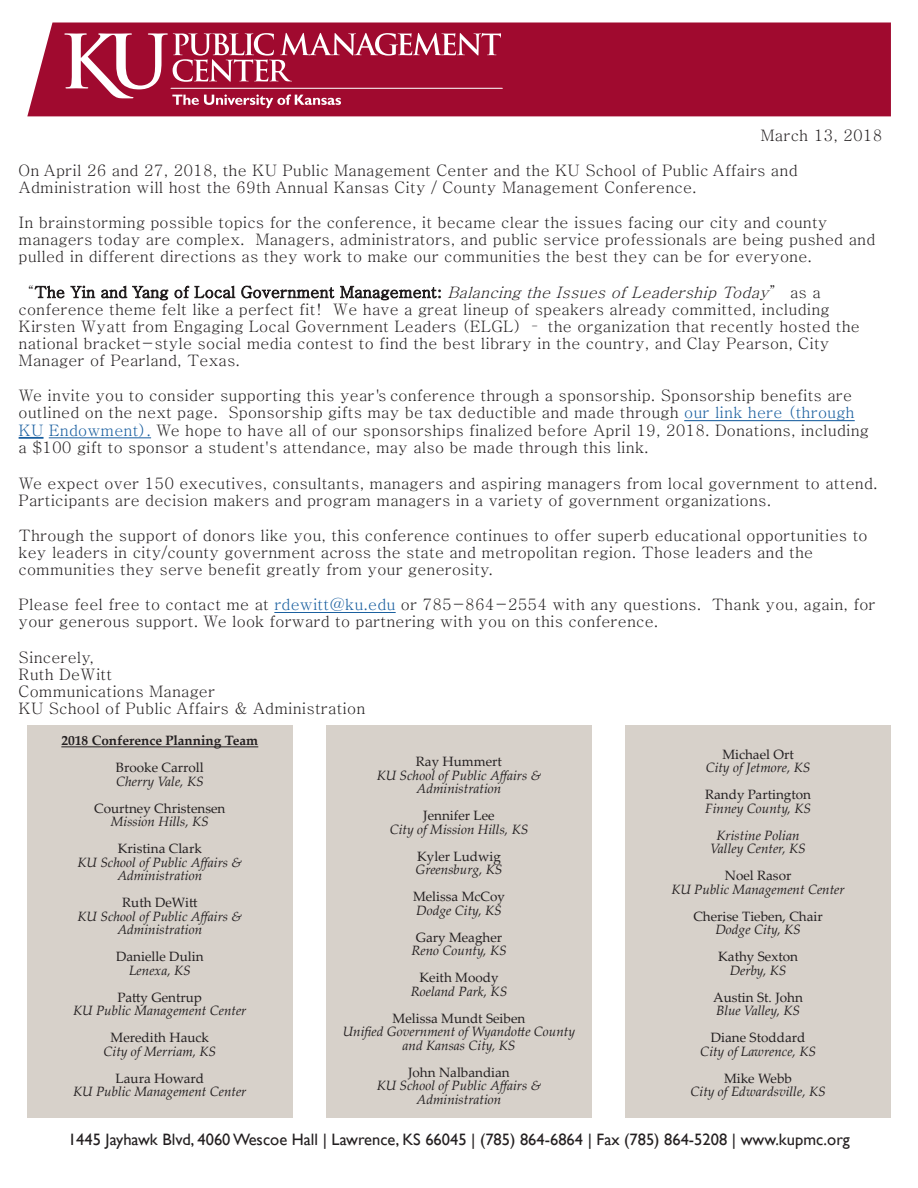
<style>
.page{position:relative;width:918px;height:1188px;background:#fff}
.page>*{position:absolute;margin:0;border:0;box-sizing:border-box;transform-origin:0 0}
.t1{font:16.5px "Gill Sans";color:#231f20}
.t2{font:500 15.75px/17.2px "Adobe Myungjo Std";color:#231f20}
.t3{font:italic 13.5px/13.5px "Palatino Linotype";color:#231f20;text-align:center}
.t4{font:13.5px "Palatino Linotype";color:#231f20}
.t5{font:700 13.5px "Palatino Linotype";color:#231f20}
.s1{font-style:italic}
.s2{color:#175d9e}
</style>
<div class="page">
<div style="left:625px;top:725px;width:266px;height:393px;background:#d7d1ca"></div>
<div style="left:326px;top:725px;width:265px;height:393px;background:#d7d1ca"></div>
<div style="left:27px;top:22px;width:864px;height:94px;background:#a00a2f"></div>
<div style="left:27px;top:725px;width:266px;height:393px;background:#d7d1ca"></div>
<hr style="left:61px;top:746px;width:197px;height:1px;background:#231f20">
<svg style="left:64px;top:33px;width:439px;height:75px;background:#b23856"></svg>
<hr style="left:684px;top:420px;width:171px;height:1px;background:#175d9e">
<svg style="left:19px;top:438px;width:25px;height:1px"></svg>
<hr style="left:49px;top:437px;width:102px;height:1px;background:#175d9e">
<hr style="left:274px;top:612px;width:122px;height:1px;background:#175d9e">
<p class="t2" style="left:761px;top:126px;width:123px">March 13, 2018</p>
<p class="t2" style="left:19px;top:161px;width:781px">On April 26 and 27, 2018, the KU Public Management Center and the KU School of Public Affairs and<br>Administration will host the 69th Annual Kansas City / County Management Conference.</p>
<p class="t2" style="left:19px;top:214px;width:859px">In brainstorming possible topics for the conference, it became clear the issues facing our city and county managers today are complex. Managers, administrators, and public service professionals are being pushed and pulled in different directions as they work to make our communities the best they can be for everyone.</p>
<p class="t2" style="left:19px;top:283px;width:843px">“The Yin and Yang of Local Government Management: <span class="s1">Balancing the Issues ofLeadership Today</span>” as a conference theme felt like a perfect fit! We have a great lineup of speakers already committed, including Kirsten Wyatt from Engaging Local Government Leaders (ELGL) – the organization that recently hosted the national bracket-style social media contest to find the best library in the country, and Clay Pearson, City Manager of Pearland, Texas.</p>
<p class="t2" style="left:19px;top:387px;width:852px">We invite you to consider supporting this year's conference through a sponsorship. Sponsorship benefits are outlined on the next page. Sponsorship gifts may be tax deductible and made through <span class="s2">our link here (through KU Endowment).</span> We hope to have all of our sponsorships finalized before April 19, 2018. Donations, including a $100 gift to sponsor a student's attendance, may also be made through this link.</p>
<p class="t2" style="left:19px;top:474px;width:861px">We expect over 150 executives, consultants, managers and aspiring managers from local government to attend.<br>Participants are decision makers and program managers in a variety of government organizations.</p>
<p class="t2" style="left:19px;top:526px;width:851px">Through the support of donors like you, this conference continues to offer superb educational opportunities to key leaders in city/county government across the state and metropolitan region. Those leaders and the communities they serve benefit greatly from your generosity.</p>
<p class="t2" style="left:19px;top:596px;width:859px">Please feel free to contact me at <span class="s2">rdewitt@ku.edu</span> or 785-864-2554 with any questions. Thank you, again, for your generous support. We look forward to partnering with you on this conference.</p>
<p class="t2" style="left:19px;top:648px;width:348px">Sincerely,<br>Ruth DeWitt<br>Communications Manager<br>KU School of Public Affairs &amp; Administration</p>
<p class="t5" style="left:61px;top:731px;width:198px">2018 Conference Planning Team</p>
<p class="t4" style="left:116px;top:758px;width:89px">Brooke Carroll</p>
<p class="t3" style="left:116px;top:774px;width:89px">Cherry Vale, KS</p>
<p class="t4" style="left:94px;top:799px;width:133px">Courtney Christensen</p>
<p class="t3" style="left:111px;top:815px;width:99px">Mission Hills, KS</p>
<p class="t4" style="left:118px;top:839px;width:86px">Kristina Clark</p>
<p class="t3" style="left:78px;top:855px;width:166px">KU School of Public Affairs &amp;<br>Administration</p>
<p class="t4" style="left:122px;top:893px;width:77px">Ruth DeWitt</p>
<p class="t3" style="left:78px;top:909px;width:166px">KU School of Public Affairs &amp;<br>Administration</p>
<p class="t4" style="left:116px;top:947px;width:89px">Danielle Dulin</p>
<p class="t3" style="left:129px;top:963px;width:63px">Lenexa, KS</p>
<p class="t4" style="left:118px;top:988px;width:86px">Patty Gentrup</p>
<p class="t3" style="left:73px;top:1004px;width:175px">KU Public Management Center</p>
<p class="t4" style="left:111px;top:1028px;width:100px">Meredith Hauck</p>
<p class="t3" style="left:104px;top:1044px;width:114px">City of Merriam, KS</p>
<p class="t4" style="left:116px;top:1069px;width:90px">Laura Howard</p>
<p class="t3" style="left:73px;top:1085px;width:175px">KU Public Management Center</p>
<p class="t1" style="left:68px;top:1130px;width:783px">1445 Jayhawk Blvd, 4060 Wescoe Hall | Lawrence, KS 66045 | (785) 864-6864 | Fax (785) 864-5208 | www.kupmc.org</p>
<p class="t4" style="left:722px;top:745px;width:73px">Michael Ort</p>
<p class="t3" style="left:706px;top:761px;width:106px">City of Jetmore, KS</p>
<p class="t4" style="left:705px;top:785px;width:107px">Randy Partington</p>
<p class="t3" style="left:705px;top:801px;width:107px">Finney County, KS</p>
<p class="t3" style="left:717px;top:828px;width:84px">Kristine Polian</p>
<p class="t3" style="left:710px;top:842px;width:97px">Valley Center, KS</p>
<p class="t4" style="left:725px;top:866px;width:68px">Noel Rasor</p>
<p class="t3" style="left:671px;top:882px;width:175px">KU Public Management Center</p>
<p class="t4" style="left:693px;top:907px;width:131px">Cherise Tieben, Chair</p>
<p class="t3" style="left:715px;top:923px;width:87px">Dodge City, KS</p>
<p class="t4" style="left:718px;top:947px;width:81px">Kathy Sexton</p>
<p class="t3" style="left:730px;top:963px;width:58px">Derby, KS</p>
<p class="t4" style="left:713px;top:988px;width:91px">Austin St. John</p>
<p class="t3" style="left:716px;top:1004px;width:85px">Blue Valley, KS</p>
<p class="t4" style="left:711px;top:1028px;width:96px">Diane Stoddard</p>
<p class="t3" style="left:700px;top:1044px;width:117px">City of Lawrence, KS</p>
<p class="t4" style="left:724px;top:1069px;width:69px">Mike Webb</p>
<p class="t3" style="left:691px;top:1085px;width:137px">City of Edwardsville, KS</p>
<p class="t4" style="left:416px;top:752px;width:88px">Ray Hummert</p>
<p class="t3" style="left:377px;top:768px;width:166px">KU School of Public Affairs &amp;<br>Administration</p>
<p class="t4" style="left:423px;top:806px;width:73px">Jennifer Lee</p>
<p class="t3" style="left:390px;top:822px;width:140px">City of Mission Hills, KS</p>
<p class="t4" style="left:417px;top:847px;width:85px">Kyler Ludwig</p>
<p class="t3" style="left:416px;top:862px;width:88px">Greensburg, KS</p>
<p class="t4" style="left:413px;top:887px;width:93px">Melissa McCoy</p>
<p class="t3" style="left:416px;top:903px;width:87px">Dodge City, KS</p>
<p class="t4" style="left:416px;top:928px;width:88px">Gary Meagher</p>
<p class="t3" style="left:411px;top:943px;width:97px">Reno County, KS</p>
<p class="t4" style="left:419px;top:968px;width:81px">Keith Moody</p>
<p class="t3" style="left:411px;top:984px;width:98px">Roeland Park, KS</p>
<p class="t4" style="left:393px;top:1009px;width:134px">Melissa Mundt Seiben</p>
<p class="t3" style="left:343px;top:1024px;width:234px">Unified Government of Wyandotte County and Kansas City, KS</p>
<p class="t4" style="left:408px;top:1063px;width:103px">John Nalbandian</p>
<p class="t3" style="left:377px;top:1078px;width:166px">KU School of Public Affairs &amp;<br>Administration</p>
</div>
